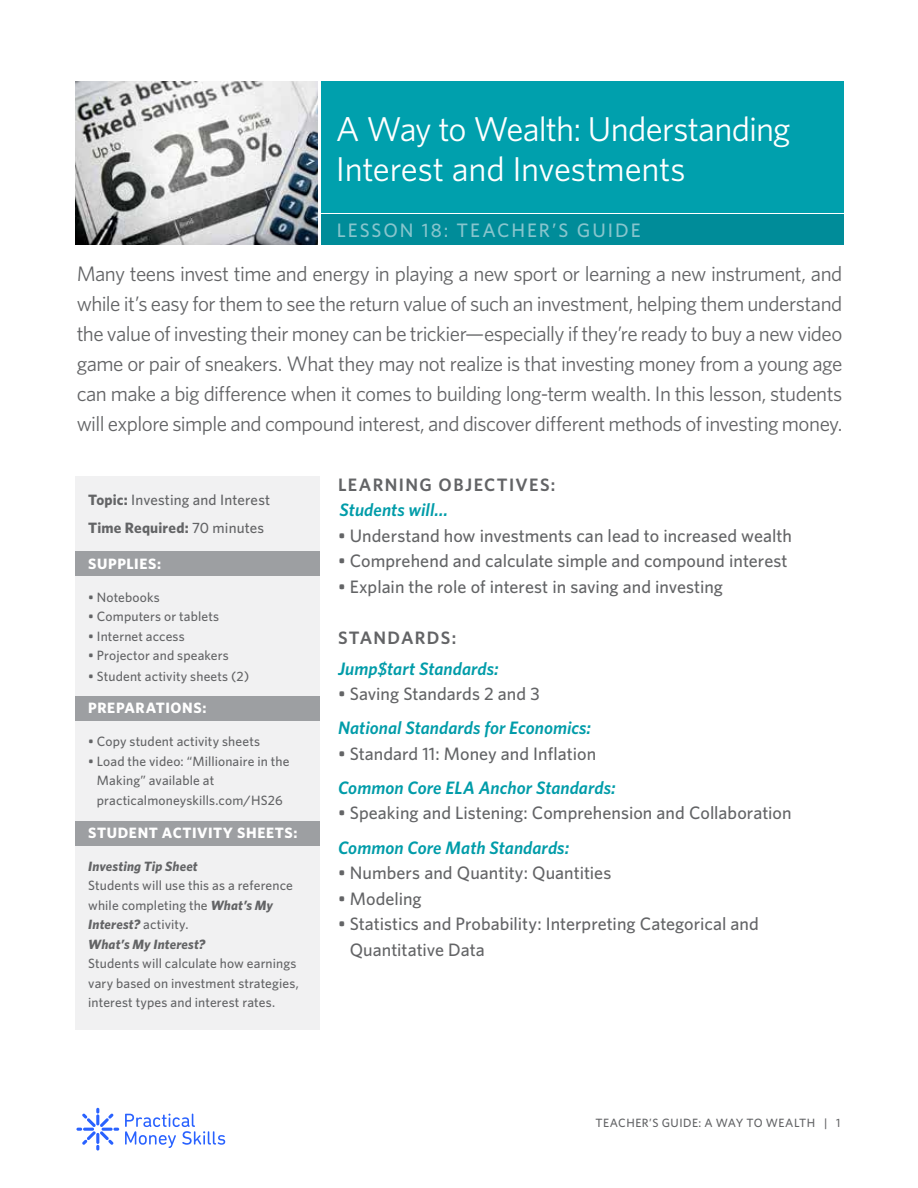
<style>
.page{position:relative;width:918px;height:1188px;background:#fff}
.page>*{position:absolute;margin:0;border:0;box-sizing:border-box;transform-origin:0 0}
.t1{font:34.5px/40.5px "Whitney";letter-spacing:-.02em;color:#fff}
.t2{font:21px/30px "Whitney";letter-spacing:-.025em;color:#636466;text-align:justify}
.t3{font:500 19.5px "Whitney";letter-spacing:.1em;color:#87c5cd}
.t4{font:500 18px/25.5px "Whitney";color:#636466}
.t5{font:italic 600 18px "Whitney";letter-spacing:.005em;color:#009ca9}
.t6{font:600 18px "Whitney";letter-spacing:.075em;color:#636466}
.t7{font:500 15px/27.8px "Whitney";letter-spacing:.01em;color:#636466}
.t8{font:700 15px "Whitney";letter-spacing:.04em;color:#fff}
.t9{font:500 13.5px/19.5px "Whitney";letter-spacing:.01em;color:#636466}
.t10{font:italic 700 13.5px "Whitney";letter-spacing:.01em;color:#636466}
.t11{font:500 12px "Whitney";letter-spacing:.04em;color:#636466}
.s1{font-weight:700}
.s2{font-weight:700;font-style:italic}
</style>
<div class="page">
<img style="left:75px;top:81px;width:243px;height:163px">
<div style="left:75px;top:476px;width:245px;height:554px;background:#f1f1f2"></div>
<div style="left:321px;top:81px;width:522px;height:131px;background:#00a0ad"></div>
<div style="left:321px;top:214px;width:522px;height:30px;background:#008c99"></div>
<div style="left:75px;top:552px;width:245px;height:24px;background:#9d9fa2"></div>
<div style="left:75px;top:696px;width:245px;height:24px;background:#9d9fa2"></div>
<div style="left:75px;top:821px;width:245px;height:25px;background:#9d9fa2"></div>
<svg style="left:125px;top:1114px;width:100px;height:34px"></svg>
<svg style="left:76px;top:1108px;width:43px;height:43px"></svg>
<h1 class="t1" style="left:336px;top:108px;width:456px">A Way to Wealth: Understanding<br>Interest and Investments</h1>
<p class="t3" style="left:337px;top:218px;width:305px">LESSON 18: TEACHER’S GUIDE</p>
<p class="t2" style="left:77px;top:258px;width:767px">Many teens invest time and energy in playing a new sport or learning a new instrument, and while it’s easy for them to see the return value of such an investment, helping them understand the value of investing their money can be trickier—especially if they’re ready to buy a new video game or pair of sneakers. What they may not realize is that investing money from a young age can make a big difference when it comes to building long-term wealth. In this lesson, students will explore simple and compound interest, and discover different methods of investing money.</p>
<p class="t7" style="left:88px;top:486px;width:183px"><span class="s1">Topic:</span> Investing and Interest<br><span class="s1">Time Required:</span> 70 minutes</p>
<p class="t8" style="left:88px;top:553px;width:74px">SUPPLIES:</p>
<p class="t9" style="left:88px;top:587px;width:73px">• Notebooks</p>
<p class="t9" style="left:88px;top:607px;width:132px">• Computers or tablets</p>
<p class="t9" style="left:88px;top:626px;width:98px">• Internet access</p>
<p class="t9" style="left:88px;top:646px;width:142px">• Projector and speakers</p>
<p class="t9" style="left:88px;top:667px;width:163px">• Student activity sheets (2)</p>
<p class="t8" style="left:88px;top:698px;width:120px">PREPARATIONS:</p>
<p class="t9" style="left:88px;top:732px;width:173px">• Copy student activity sheets</p>
<p class="t9" style="left:97px;top:751px;width:194px;text-indent:-9px">• Load the video: “Millionaire in the<br>Making” available at practicalmoneyskills.com/HS26</p>
<p class="t8" style="left:88px;top:823px;width:211px">STUDENT ACTIVITY SHEETS:</p>
<p class="t10" style="left:88px;top:857px;width:111px">Investing Tip Sheet</p>
<p class="t9" style="left:88px;top:876px;width:206px">Students will use this as a reference while completing the <span class="s2">What’s My<br>Interest?</span> activity.<br><span class="s2">What’s My Interest?</span></p>
<p class="t9" style="left:88px;top:954px;width:212px">Students will calculate how earnings vary based on investment strategies, interest types and interest rates.</p>
<p class="t6" style="left:338px;top:473px;width:219px">LEARNING OBJECTIVES:</p>
<p class="t5" style="left:340px;top:498px;width:110px">Students will…</p>
<p class="t4" style="left:338px;top:522px;width:455px">• Understand how investments can lead to increased wealth</p>
<p class="t4" style="left:338px;top:548px;width:451px">• Comprehend and calculate simple and compound interest</p>
<p class="t4" style="left:338px;top:573px;width:386px">• Explain the role of interest in saving and investing</p>
<p class="t6" style="left:338px;top:626px;width:120px">STANDARDS:</p>
<p class="t5" style="left:338px;top:656px;width:162px">Jump$tart Standards:</p>
<p class="t4" style="left:338px;top:681px;width:203px">• Saving Standards 2 and 3</p>
<p class="t5" style="left:338px;top:716px;width:255px">National Standards for Economics:</p>
<p class="t4" style="left:338px;top:741px;width:260px">• Standard 11: Money and Inflation</p>
<p class="t5" style="left:338px;top:776px;width:279px">Common Core ELA Anchor Standards:</p>
<p class="t4" style="left:338px;top:800px;width:455px">• Speaking and Listening: Comprehension and Collaboration</p>
<p class="t5" style="left:338px;top:835px;width:233px">Common Core Math Standards:</p>
<p class="t4" style="left:338px;top:860px;width:275px">• Numbers and Quantity: Quantities</p>
<p class="t4" style="left:338px;top:885px;width:85px">• Modeling</p>
<p class="t4" style="left:350px;top:911px;width:411px;text-indent:-12px">• Statistics and Probability: Interpreting Categorical and<br>Quantitative Data</p>
<p class="t11" style="left:596px;top:1115px;width:246px">TEACHER’S GUIDE: A WAY TO WEALTH | 1</p>
</div>
